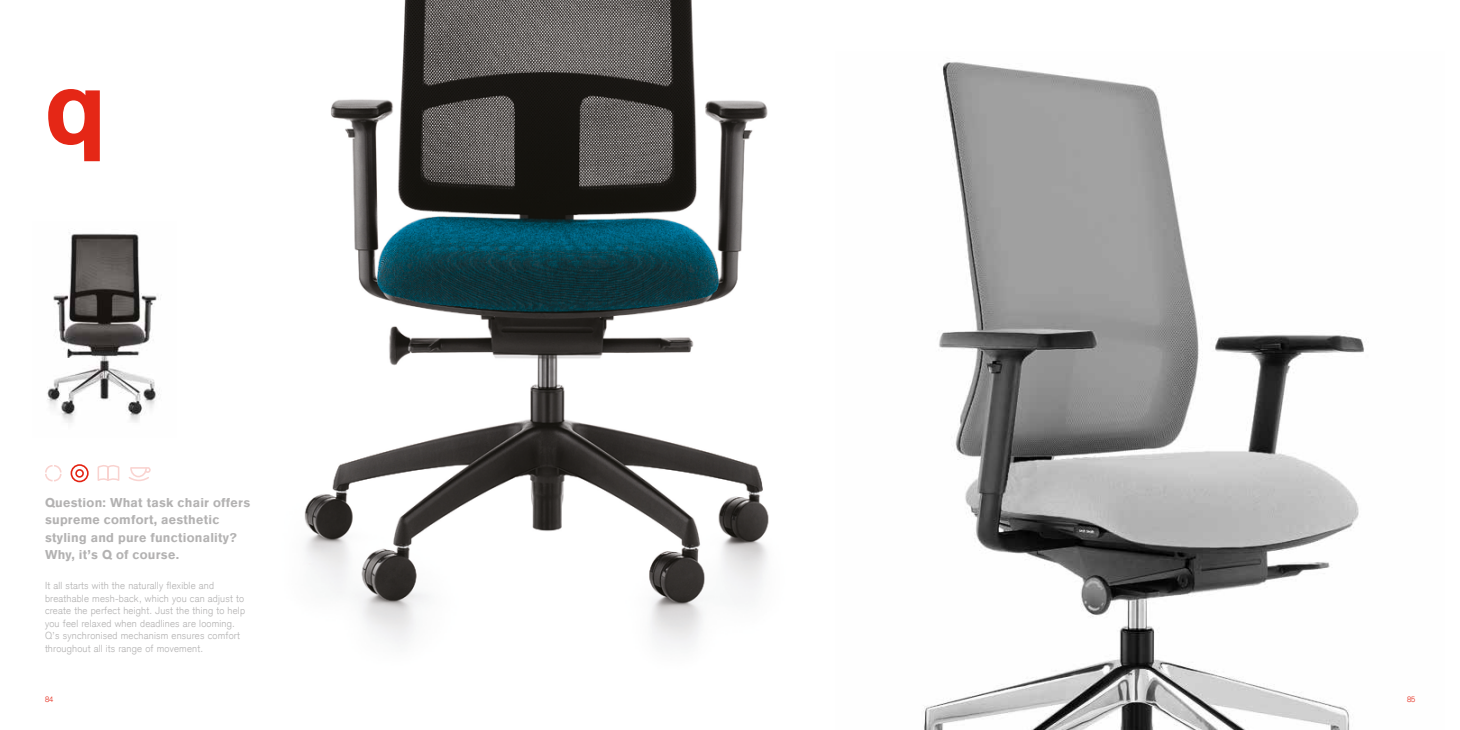
<style>
.page{position:relative;width:1460px;height:730px;background:#fff}
.page>*{position:absolute;margin:0;border:0;box-sizing:border-box;transform-origin:0 0}
.t1{font:900 100px "Akzidenz Grotesk CE";color:#e52716}
.t2{font:900 12.5px/17.5px "Akzidenz Grotesk CE";letter-spacing:.02em;color:#b3b2b2}
.t3{font:300 10px/12.5px "Akzidenz Grotesk CE";letter-spacing:.02em;color:#b3b2b2}
.t4{font:300 7.5px "Akzidenz Grotesk CE";color:#e42313}
</style>
<div class="page">
<img style="left:304px;top:0;width:465px;height:646px">
<img style="left:924px;top:62px;width:440px;height:668px">
<img style="left:47px;top:232px;width:112px;height:191px">
<svg style="left:97px;top:465px;width:23px;height:16px"></svg>
<svg style="left:128px;top:467px;width:23px;height:14px"></svg>
<svg style="left:70px;top:464px;width:19px;height:19px"></svg>
<svg style="left:45px;top:465px;width:17px;height:17px"></svg>
<h1 class="t1" style="left:45px;top:42px;width:63px">q</h1>
<p class="t2" style="left:45px;top:494px;width:207px">Question: What task chair offers supreme comfort, aesthetic styling and pure functionality?<br>Why, it’s Q of course.</p>
<p class="t3" style="left:45px;top:579px;width:202px">It all starts with the naturally flexible and breathable mesh-back, which you can adjust to create the perfect height. Just the thing to help you feel relaxed when deadlines are looming.<br>Q’s synchronised mechanism ensures comfort throughout all its range of movement.</p>
<p class="t4" style="left:45px;top:694px;width:10px">84</p>
<p class="t4" style="left:1407px;top:694px;width:10px">85</p>
</div>
